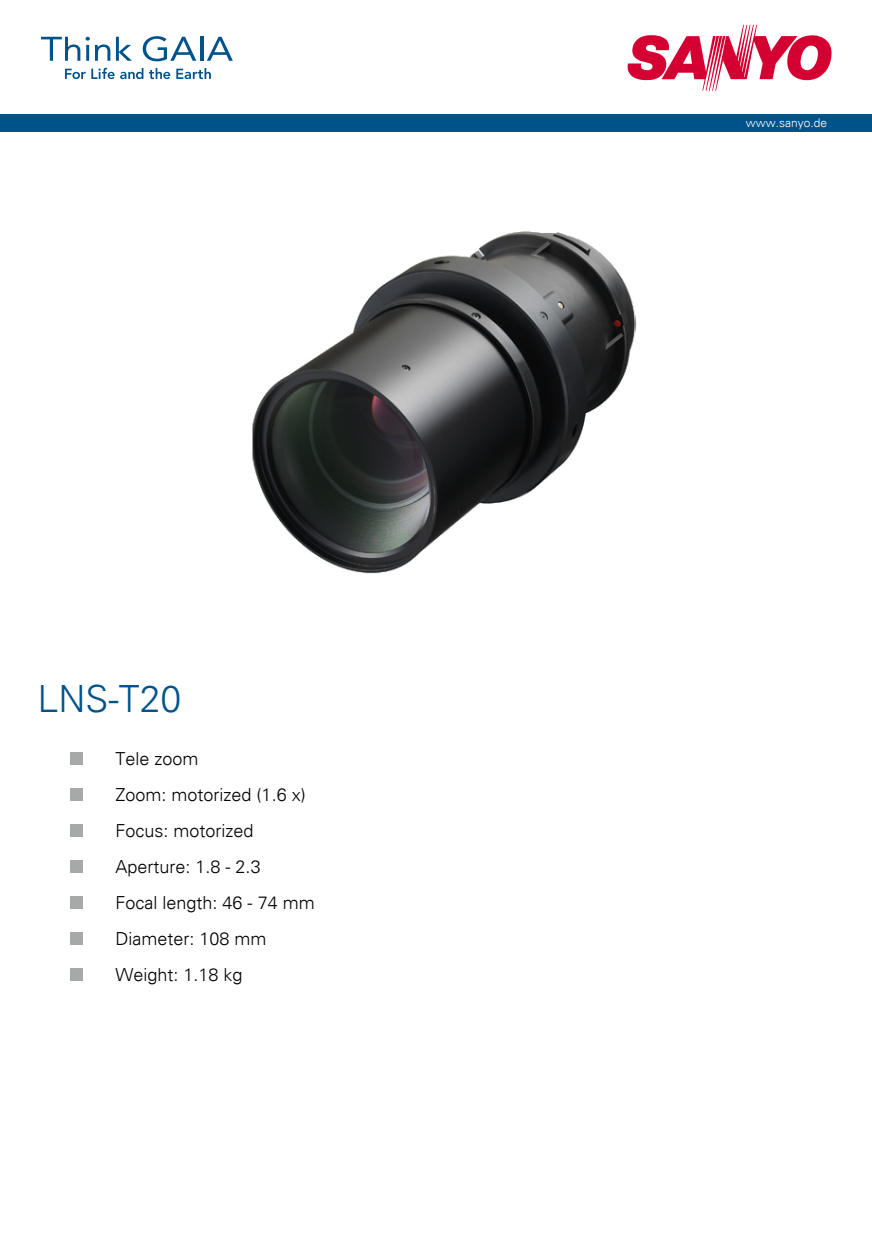
<style>
.page{position:relative;width:872px;height:1242px;background:#fff}
.page>*{position:absolute;margin:0;border:0;box-sizing:border-box;transform-origin:0 0}
.t1{font:300 37.5px "Univers LT45";color:#00538a}
.t2{font:300 18px/36px "Univers LT45";color:#000}
.t3{font:300 12px "Univers LT45";color:#fff}
</style>
<div class="page">
<div style="left:0;top:115px;width:872px;height:17px;background:#00538a"></div>
<svg style="left:41px;top:37px;width:39px;height:24px"></svg>
<svg style="left:86px;top:37px;width:24px;height:24px"></svg>
<svg style="left:116px;top:37px;width:16px;height:24px"></svg>
<svg style="left:143px;top:36px;width:53px;height:25px"></svg>
<hr style="left:200px;top:37px;width:3px;height:24px;background:#00538a">
<svg style="left:207px;top:37px;width:26px;height:24px"></svg>
<svg style="left:65px;top:68px;width:78px;height:11px"></svg>
<svg style="left:149px;top:68px;width:21px;height:11px"></svg>
<svg style="left:176px;top:68px;width:35px;height:11px"></svg>
<svg style="left:627px;top:25px;width:204px;height:66px"></svg>
<img style="left:252px;top:231px;width:385px;height:343px">
<svg style="left:70px;top:753px;width:12px;height:12px"></svg>
<svg style="left:70px;top:789px;width:12px;height:12px"></svg>
<svg style="left:70px;top:825px;width:12px;height:12px"></svg>
<svg style="left:70px;top:861px;width:12px;height:12px"></svg>
<svg style="left:70px;top:897px;width:12px;height:12px"></svg>
<svg style="left:70px;top:933px;width:12px;height:12px"></svg>
<svg style="left:70px;top:969px;width:12px;height:12px"></svg>
<h1 class="t1" style="left:38px;top:676px;width:145px">LNS-T20</h1>
<p class="t2" style="left:116px;top:740px;width:201px">Tele zoom<br>Zoom: motorized (1.6 x)<br>Focus: motorized<br>Aperture: 1.8 - 2.3<br>Focal length: 46 - 74 mm<br>Diameter: 108 mm<br>Weight: 1.18 kg</p>
<p class="t3" style="left:746px;top:116px;width:83px">www.sanyo.de</p>
</div>
